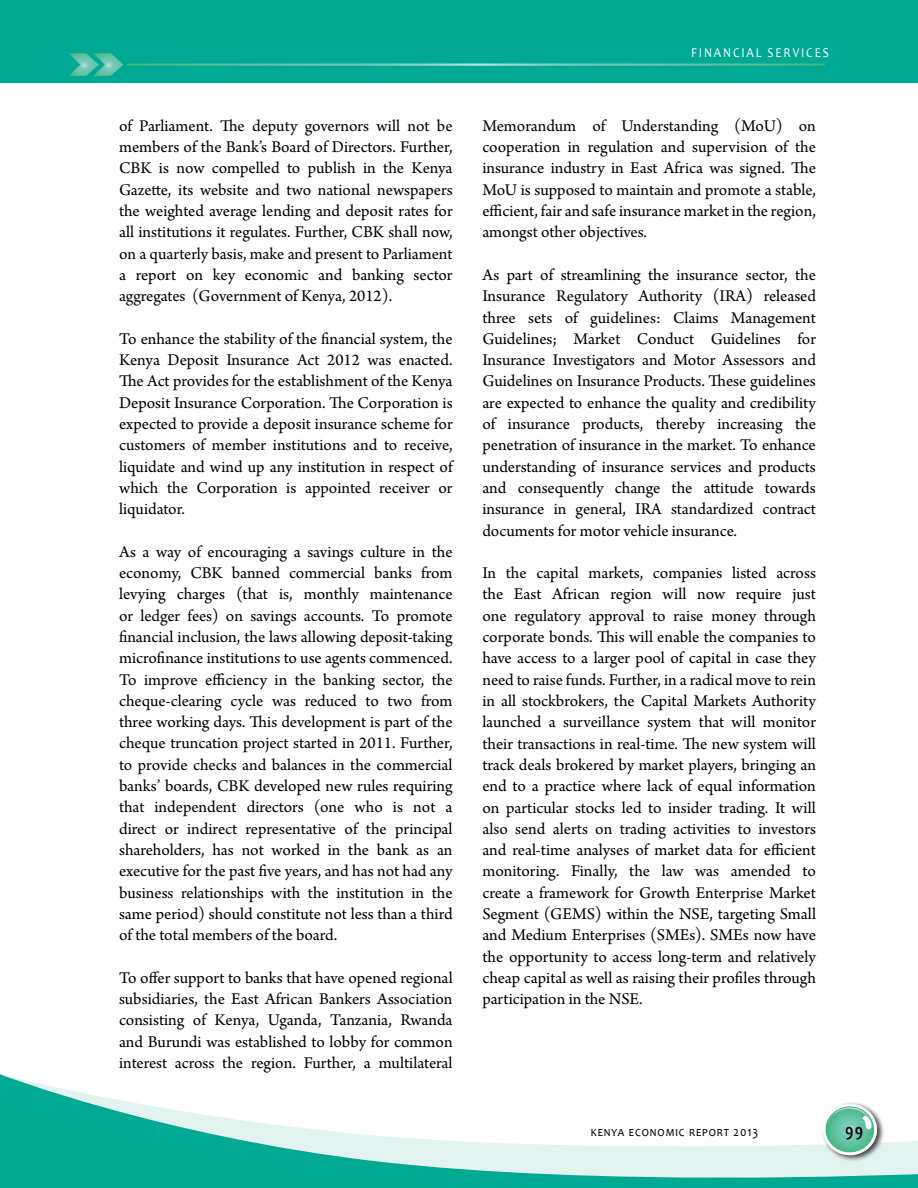
<style>
.page{position:relative;width:918px;height:1188px;background:#fff}
.page>*{position:absolute;margin:0;border:0;box-sizing:border-box;transform-origin:0 0}
.t1{font:700 18px "Candara";color:#000;scale:.88 1}
.t2{font:17.25px/21.3px "Arno Pro";color:#000;text-align:justify}
.t3{font:13.5px "Candara";letter-spacing:.16em;color:#fff;scale:.88 1}
.t4{font:13.5px "Candara";letter-spacing:.08em;color:#000;scale:.88 1}
</style>
<div class="page">
<svg style="left:0;top:1074px;width:918px;height:114px"></svg>
<div style="left:821px;top:1101px;width:64px;height:62px;background:#000;opacity:.75"></div>
<svg style="left:822px;top:1104px;width:56px;height:51px"></svg>
<div style="left:0;top:0;width:918px;height:82px;background:#00a994"></div>
<svg style="left:69px;top:53px;width:55px;height:23px"></svg>
<hr style="left:127px;top:64px;width:698px;height:2px;background:#fff">
<p class="t2" style="left:119px;top:116px;width:335px">of Parliament. The deputy governors will not be members of the Bank’s Board of Directors. Further, CBK is now compelled to publish in the Kenya Gazette, its website and two national newspapers the weighted average lending and deposit rates for all institutions it regulates. Further, CBK shall now, on a quarterly basis, make and present to Parliament a report on key economic and banking sector aggregates (Government of Kenya, 2012).</p>
<p class="t2" style="left:119px;top:329px;width:335px">To enhance the stability of the financial system, the Kenya Deposit Insurance Act 2012 was enacted.<br>The Act provides for the establishment of the Kenya Deposit Insurance Corporation. The Corporation is expected to provide a deposit insurance scheme for customers of member institutions and to receive, liquidate and wind up any institution in respect of which the Corporation is appointed receiver or liquidator.</p>
<p class="t2" style="left:119px;top:542px;width:335px">As a way of encouraging a savings culture in the economy, CBK banned commercial banks from levying charges (that is, monthly maintenance or ledger fees) on savings accounts. To promote financial inclusion, the laws allowing deposit-taking microfinance institutions to use agents commenced.<br>To improve efficiency in the banking sector, the cheque-clearing cycle was reduced to two from three working days. This development is part of the cheque truncation project started in 2011. Further, to provide checks and balances in the commercial banks’ boards, CBK developed new rules requiring that independent directors (one who is not a direct or indirect representative of the principal shareholders, has not worked in the bank as an executive for the past five years, and has not had any business relationships with the institution in the same period) should constitute not less than a third of the total members of the board.</p>
<p class="t2" style="left:119px;top:968px;width:335px">To offer support to banks that have opened regional subsidiaries, the East African Bankers Association consisting of Kenya, Uganda, Tanzania, Rwanda and Burundi was established to lobby for common interest across the region. Further, a multilateral</p>
<p class="t3" style="left:691px;top:45px;width:158px">FINANCIAL SERVICES</p>
<p class="t3" style="left:713px;top:45px;width:133px">MANUFACTURING</p>
<p class="t2" style="left:482px;top:116px;width:335px">Memorandum of Understanding (MoU) on cooperation in regulation and supervision of the insurance industry in East Africa was signed. The MoU is supposed to maintain and promote a stable, efficient, fair and safe insurance market in the region, amongst other objectives.</p>
<p class="t2" style="left:482px;top:265px;width:335px">As part of streamlining the insurance sector, the Insurance Regulatory Authority (IRA) released three sets of guidelines: Claims Management Guidelines; Market Conduct Guidelines for Insurance Investigators and Motor Assessors and Guidelines on Insurance Products. These guidelines are expected to enhance the quality and credibility of insurance products, thereby increasing the penetration of insurance in the market. To enhance understanding of insurance services and products and consequently change the attitude towards insurance in general, IRA standardized contract documents for motor vehicle insurance.</p>
<p class="t2" style="left:482px;top:563px;width:335px">In the capital markets, companies listed across the East African region will now require just one regulatory approval to raise money through corporate bonds. This will enable the companies to have access to a larger pool of capital in case they need to raise funds. Further, in a radical move to rein in all stockbrokers, the Capital Markets Authority launched a surveillance system that will monitor their transactions in real-time. The new system will track deals brokered by market players, bringing an end to a practice where lack of equal information on particular stocks led to insider trading. It will also send alerts on trading activities to investors and real-time analyses of market data for efficient monitoring. Finally, the law was amended to create a framework for Growth Enterprise Market Segment (GEMS) within the NSE, targeting Small and Medium Enterprises (SMEs). SMEs now have the opportunity to access long-term and relatively cheap capital as well as raising their profiles through participation in the NSE.</p>
<p class="t4" style="left:591px;top:1123px;width:192px">KENYA ECONOMIC REPORT 2013</p>
<p class="t1" style="left:845px;top:1118px;width:22px">99</p>
</div>
